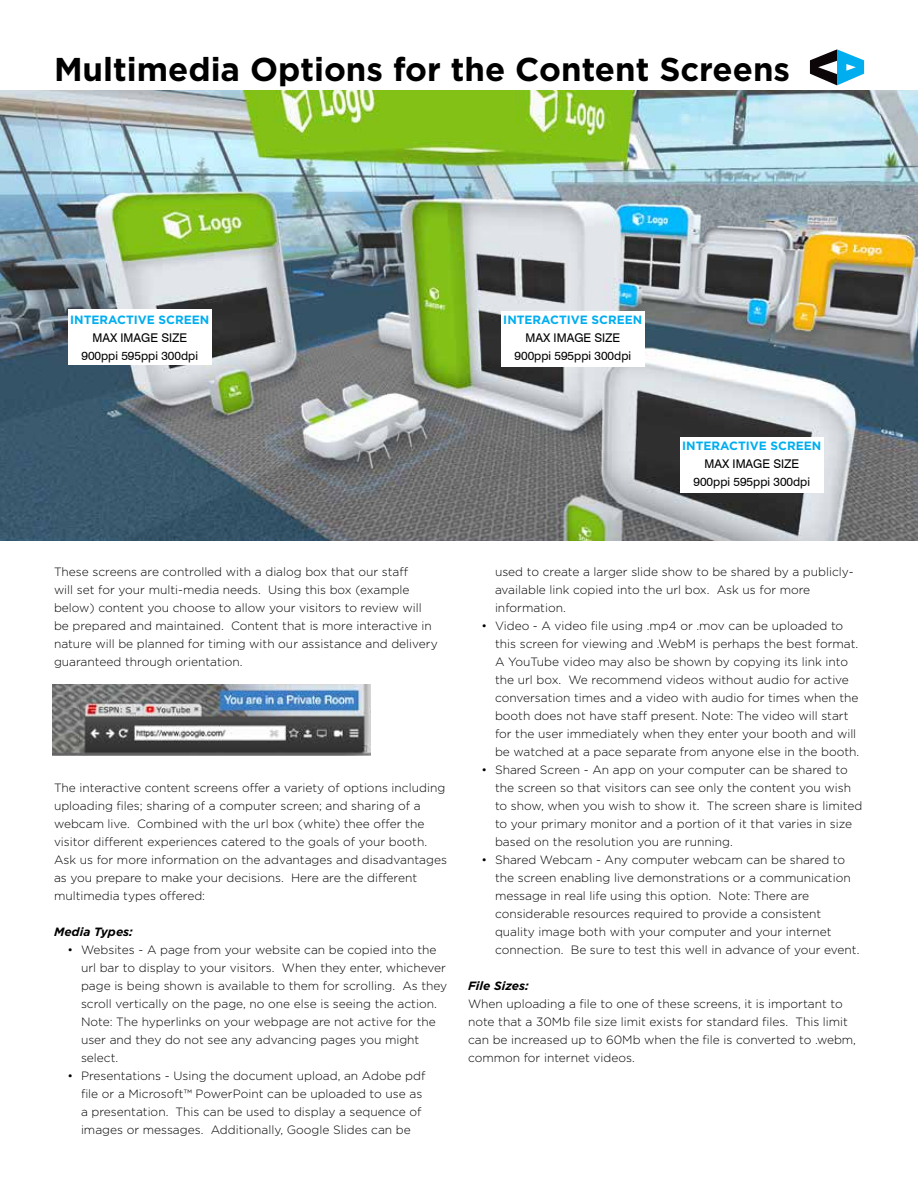
<style>
.page{position:relative;width:918px;height:1188px;background:#fff}
.page>*{position:absolute;margin:0;border:0;box-sizing:border-box;transform-origin:0 0}
.t1{font:700 33px "Gotham";color:#000}
.t2{font:300 12px/18px "Gotham";color:#000}
.t3{font:12px/18px "Swiss 721 BT";color:#000;text-align:center}
.t4{font:700 12px "Gotham";color:#00aeef}
.t5{font:italic 700 12px "Gotham";color:#000}
</style>
<div class="page">
<img style="left:0;top:90px;width:918px;height:451px">
<img style="left:52px;top:684px;width:319px;height:72px">
<div style="left:68px;top:310px;width:143px;height:55px;background:#fff"></div>
<div style="left:680px;top:437px;width:144px;height:56px;background:#fff"></div>
<div style="left:501px;top:311px;width:144px;height:55px;background:#fff"></div>
<svg style="left:810px;top:49px;width:54px;height:36px"></svg>
<h1 class="t1" style="left:54px;top:47px;width:738px">Multimedia Options for the Content Screens</h1>
<p class="t4" style="left:70px;top:312px;width:141px">INTERACTIVE SCREEN</p>
<p class="t3" style="left:81px;top:329px;width:118px">MAX IMAGE SIZE<br>900ppi 595ppi 300dpi</p>
<p class="t4" style="left:503px;top:312px;width:141px">INTERACTIVE SCREEN</p>
<p class="t3" style="left:515px;top:329px;width:118px">MAX IMAGE SIZE<br>900ppi 595ppi 300dpi</p>
<p class="t4" style="left:682px;top:438px;width:141px">INTERACTIVE SCREEN</p>
<p class="t3" style="left:693px;top:455px;width:118px">MAX IMAGE SIZE<br>900ppi 595ppi 300dpi</p>
<p class="t2" style="left:54px;top:562px;width:385px">These screens are controlled with a dialog box that our staff<br>will set for your multi-media needs. Using this box (example below) content you choose to allow your visitors to review will be prepared and maintained. Content that is more interactive in nature will be planned for timing with our assistance and delivery guaranteed through orientation.</p>
<p class="t2" style="left:54px;top:778px;width:395px">The interactive content screens offer a variety of options including uploading files; sharing of a computer screen; and sharing of a webcam live. Combined with the url box (white) thee offer the visitor different experiences catered to the goals of your booth.<br>Ask us for more information on the advantages and disadvantages as you prepare to make your decisions. Here are the different multimedia types offered:</p>
<p class="t5" style="left:54px;top:924px;width:80px">Media Types:</p>
<p class="t2" style="left:81px;top:940px;width:368px;text-indent:-14px">• Websites - A page from your website can be copied into the url bar to display to your visitors. When they enter, whichever page is being shown is available to them for scrolling. As they scroll vertically on the page, no one else is seeing the action.<br>Note: The hyperlinks on your webpage are not active for the user and they do not see any advancing pages you might select.</p>
<p class="t2" style="left:81px;top:1066px;width:346px;text-indent:-14px">• Presentations - Using the document upload, an Adobe pdf file or a Microsoft™ PowerPoint can be uploaded to use as a presentation. This can be used to display a sequence of images or messages. Additionally, Google Slides can be</p>
<p class="t2" style="left:495px;top:562px;width:360px">used to create a larger slide show to be shared by a publicly&shy;available link copied into the url box. Ask us for more information.</p>
<p class="t2" style="left:495px;top:616px;width:366px;text-indent:-14px">• Video - A video file using .mp4 or .mov can be uploaded to this screen for viewing and .WebM is perhaps the best format.<br>A YouTube video may also be shown by copying its link into the url box. We recommend videos without audio for active conversation times and a video with audio for times when the booth does not have staff present. Note: The video will start for the user immediately when they enter your booth and will be watched at a pace separate from anyone else in the booth.</p>
<p class="t2" style="left:495px;top:760px;width:369px;text-indent:-14px">• Shared Screen - An app on your computer can be shared to the screen so that visitors can see only the content you wish to show, when you wish to show it. The screen share is limited to your primary monitor and a portion of it that varies in size based on the resolution you are running.</p>
<p class="t2" style="left:495px;top:850px;width:366px;text-indent:-14px">• Shared Webcam - Any computer webcam can be shared to the screen enabling live demonstrations or a communication message in real life using this option. Note: There are considerable resources required to provide a consistent quality image both with your computer and your internet connection. Be sure to test this well in advance of your event.</p>
<p class="t5" style="left:468px;top:978px;width:62px">File Sizes:</p>
<p class="t2" style="left:468px;top:994px;width:390px">When uploading a file to one of these screens, it is important to note that a 30Mb file size limit exists for standard files. This limit can be increased up to 60Mb when the file is converted to .webm, common for internet videos.</p>
</div>
